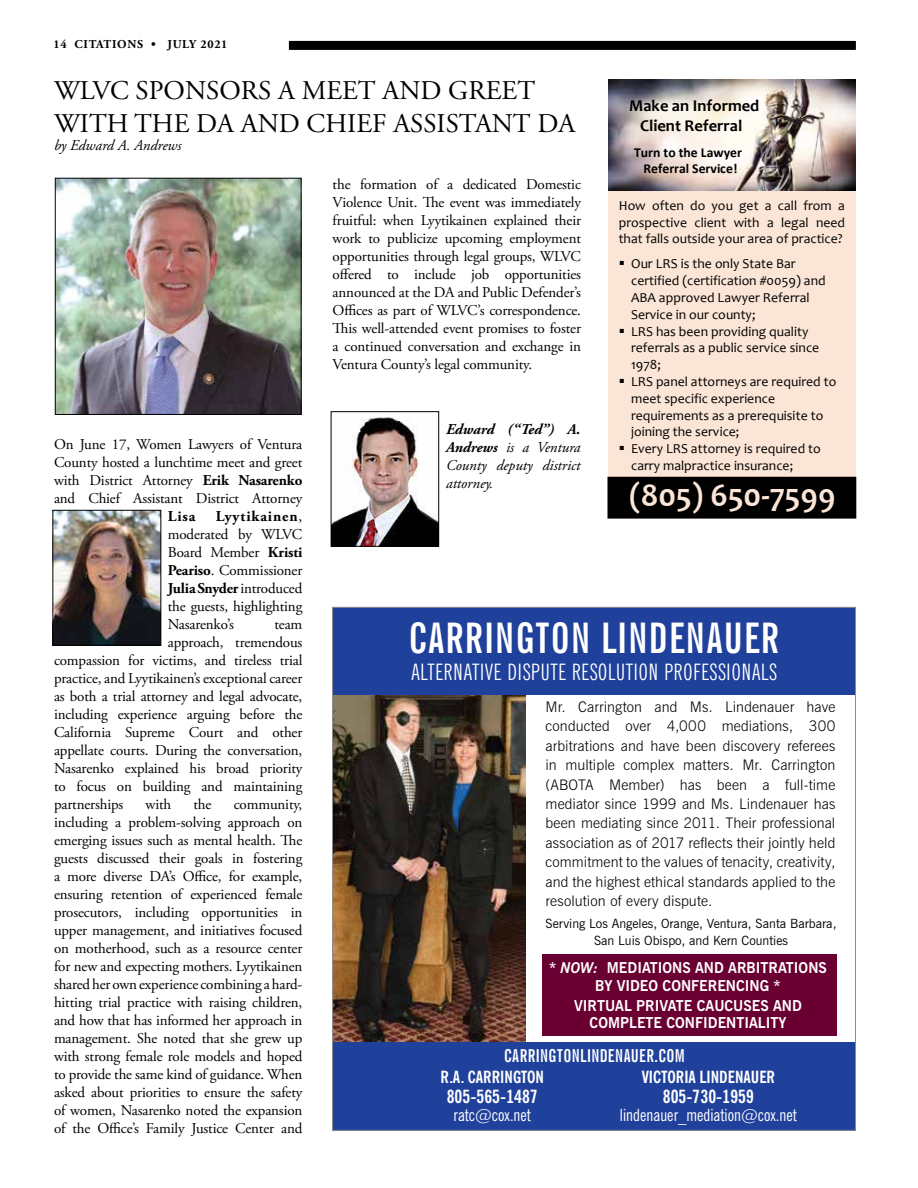
<style>
.page{position:relative;width:918px;height:1188px;background:#fff}
.page>*{position:absolute;margin:0;border:0;box-sizing:border-box;transform-origin:0 0}
.t1{font:700 extra-condensed 42px "News Gothic BT";letter-spacing:.03em;color:#fff}
.t2{font:700 33px "Candara";color:#fbe5d6}
.t3{font:27px/32.4px "Adobe Garamond Pro";color:#000}
.t4{font:extra-condensed 22.65px "News Gothic BT";letter-spacing:.045em;color:#fff}
.t5{font:700 condensed 18.3px "News Gothic BT";color:#fff}
.t6{font:700 extra-condensed 17.85px "News Gothic BT";letter-spacing:.025em;color:#fff}
.t7{font:condensed 16.8px "News Gothic BT";color:#fff}
.t8{font:700 condensed 16.8px "News Gothic BT";color:#fff}
.t9{font:700 16.5px/20.1px "Candara";color:#000;text-align:center}
.t10{font:15px/18px "Adobe Garamond Pro";letter-spacing:-.01em;color:#000;text-align:justify}
.t11{font:700 15px/17.2px "News Gothic BT";color:#fff;text-align:center;scale:.95 1}
.t12{font:italic 15px/18px "Adobe Garamond Pro";color:#000;text-align:justify}
.t13{font:700 15px "Adobe Garamond Pro";color:#000}
.t14{font:300 14.55px/19.4px "News Gothic BT";letter-spacing:.01em;color:#000;text-align:justify}
.t15{font:13.65px/16.8px "Candara";color:#000}
.t16{font:700 13.65px/16.8px "Calibri";color:#000;text-align:center}
.t17{font:12.75px/16.8px "News Gothic BT";color:#000;text-align:center}
.t18{font:700 12px "Adobe Garamond Pro";letter-spacing:.06em;color:#000}
.s1{font-weight:700}
.s2{font-style:italic}
</style>
<div class="page">
<div style="left:289px;top:41px;width:567px;height:9px;background:#000"></div>
<img style="left:608px;top:79px;width:247px;height:112px">
<div style="left:608px;top:191px;width:248px;height:327px;background:#fbe5d6"></div>
<div style="left:608px;top:477px;width:248px;height:41px;background:#000"></div>
<div style="left:607px;top:477px;width:249px;height:42px;border:1px solid #000"></div>
<img style="left:57px;top:180px;width:242px;height:233px">
<div style="left:55px;top:178px;width:246px;height:237px;border:1px solid #000"></div>
<img style="left:55px;top:512px;width:104px;height:131px">
<div style="left:53px;top:510px;width:108px;height:135px;border:1px solid #000"></div>
<img style="left:334px;top:694px;width:191px;height:348px">
<div style="left:332px;top:1042px;width:524px;height:89px;background:#20419b"></div>
<div style="left:332px;top:607px;width:524px;height:87px;background:#20419b"></div>
<div style="left:543px;top:954px;width:294px;height:81px;background:#6a0032"></div>
<img style="left:333px;top:417px;width:104px;height:127px">
<div style="left:331px;top:411px;width:108px;height:135px;border:1px solid #000"></div>
<p class="t18" style="left:53px;top:38px;width:176px">14 CITATIONS • JULY 2021</p>
<h3 class="t3" style="left:54px;top:76px;width:523px">WLVC SPONSORS A MEET AND GREET<br>WITH THE DA AND CHIEF ASSISTANT DA</h3>
<p class="t12" style="left:54px;top:137px;width:129px">by Edward A. Andrews</p>
<p class="t9" style="left:629px;top:95px;width:131px">Make an Informed<br>Client Referral</p>
<p class="t16" style="left:634px;top:143px;width:109px">Turn to the Lawyer<br>Referral Service!</p>
<p class="t15" style="left:619px;top:197px;width:228px;text-align:justify">How often do you get a call from a prospective client with a legal need that falls outside your area of practice?</p>
<p class="t15" style="left:631px;top:255px;width:196px;text-indent:-12px">▪ Our LRS is the only State Bar certified (certification #0059) and<br>ABA approved Lawyer Referral<br>Service in our county;</p>
<p class="t15" style="left:631px;top:323px;width:190px;text-indent:-12px">▪ LRS has been providing quality referrals as a public service since<br>1978;</p>
<p class="t15" style="left:631px;top:373px;width:207px;text-indent:-12px">▪ LRS panel attorneys are required to meet specific experience requirements as a prerequisite to joining the service;</p>
<p class="t15" style="left:631px;top:440px;width:191px;text-indent:-12px">▪ Every LRS attorney is required to carry malpractice insurance;</p>
<h2 class="t2" style="left:629px;top:474px;width:208px">(805) 650‐7599</h2>
<p class="t10" style="left:333px;top:176px;width:250px">the formation of a dedicated Domestic Violence Unit. The event was immediately fruitful: when Lyytikainen explained their work to publicize upcoming employment opportunities through legal groups, WLVC offered to include job opportunities announced at the DA and Public Defender’s Offices as part of WLVC’s correspondence.<br>This well-attended event promises to foster a continued conversation and exchange in Ventura County’s legal community.</p>
<p class="t12" style="left:446px;top:421px;width:136px"><span class="s1">Edward (“Ted”) A.<br>Andrews</span> is a Ventura County deputy district attorney.</p>
<p class="t10" style="left:54px;top:435px;width:250px">On June 17, Women Lawyers of Ventura County hosted a lunchtime meet and greet with District Attorney <span class="s1">Erik Nasarenko </span>and Chief Assistant District Attorney</p>
<p class="t13" style="left:168px;top:507px;width:29px">Lisa</p>
<p class="t10" style="left:168px;top:507px;width:136px;text-indent:48px"><span class="s1">Lyytikainen</span>, moderated by WLVC Board Member <span class="s1">Kristi Peariso</span>. Commissioner <span class="s1">Julia Snyder</span> introduced the guests, highlighting Nasarenko’s</p>
<p class="t10" style="left:274px;top:615px;width:29px">team</p>
<p class="t10" style="left:168px;top:633px;width:136px">approach, tremendous</p>
<p class="t10" style="left:54px;top:651px;width:250px">compassion for victims, and tireless trial</p>
<p class="t10" style="left:54px;top:669px;width:250px">practice, and Lyytikainen’s exceptional career</p>
<p class="t10" style="left:54px;top:687px;width:250px">as both a trial attorney and legal advocate,</p>
<p class="t10" style="left:54px;top:705px;width:250px">including experience arguing before the</p>
<p class="t10" style="left:54px;top:723px;width:250px">California Supreme Court and other</p>
<p class="t10" style="left:54px;top:741px;width:250px">appellate courts. During the conversation,</p>
<p class="t10" style="left:54px;top:759px;width:250px">Nasarenko explained his broad priority</p>
<p class="t10" style="left:54px;top:777px;width:250px">to focus on building and maintaining</p>
<p class="t10" style="left:54px;top:795px;width:71px">partnerships</p>
<p class="t10" style="left:146px;top:795px;width:27px">with</p>
<p class="t10" style="left:194px;top:795px;width:19px">the</p>
<h1 class="t1" style="left:409px;top:612px;width:372px">CARRINGTON LINDENAUER</h1>
<h3 class="t4" style="left:411px;top:659px;width:367px">ALTERNATIVE DISPUTE RESOLUTION PROFESSIONALS</h3>
<p class="t14" style="left:546px;top:697px;width:291px">Mr. Carrington and Ms. Lindenauer have conducted over 4,000 mediations, 300 arbitrations and have been discovery referees in multiple complex matters. Mr. Carrington (ABOTA Member) has been a full-time mediator since 1999 and Ms. Lindenauer has been mediating since 2011. Their professional association as of 2017 reflects their jointly held commitment to the values of tenacity, creativity, and the highest ethical standards applied to the resolution of every dispute.</p>
<p class="t10" style="left:54px;top:795px;width:250px;text-indent:180px">community, including a problem-solving approach on emerging issues such as mental health. The guests discussed their goals in fostering a more diverse DA’s Office, for example, ensuring retention of experienced female prosecutors, including opportunities in upper management, and initiatives focused on motherhood, such as a resource center for new and expecting mothers. Lyytikainen shared her own experience combining a hard&shy;hitting trial practice with raising children, and how that has informed her approach in management. She noted that she grew up with strong female role models and hoped to provide the same kind of guidance. When asked about priorities to ensure the safety of women, Nasarenko noted the expansion of the Office’s Family Justice Center and</p>
<p class="t17" style="left:546px;top:915px;width:292px">Serving Los Angeles, Orange, Ventura, Santa Barbara,<br>San Luis Obispo, and Kern Counties</p>
<p class="t11" style="left:549px;top:959px;width:294px">* <span class="s2">NOW:</span> MEDIATIONS AND ARBITRATIONS<br>BY VIDEO CONFERENCING *</p>
<p class="t11" style="left:574px;top:997px;width:241px">VIRTUAL PRIVATE CAUCUSES AND<br>COMPLETE CONFIDENTIALITY</p>
<p class="t6" style="left:504px;top:1045px;width:182px">CARRINGTONLINDENAUER.COM</p>
<p class="t8" style="left:440px;top:1067px;width:105px">R.A. CARRINGTON</p>
<p class="t5" style="left:447px;top:1085px;width:93px">805-565-1487</p>
<p class="t7" style="left:454px;top:1105px;width:79px">ratc@cox.net</p>
<p class="t8" style="left:642px;top:1067px;width:135px">VICTORIA LINDENAUER</p>
<p class="t5" style="left:663px;top:1085px;width:93px">805-730-1959</p>
<p class="t7" style="left:620px;top:1105px;width:179px">lindenauer_mediation@cox.net</p>
</div>
